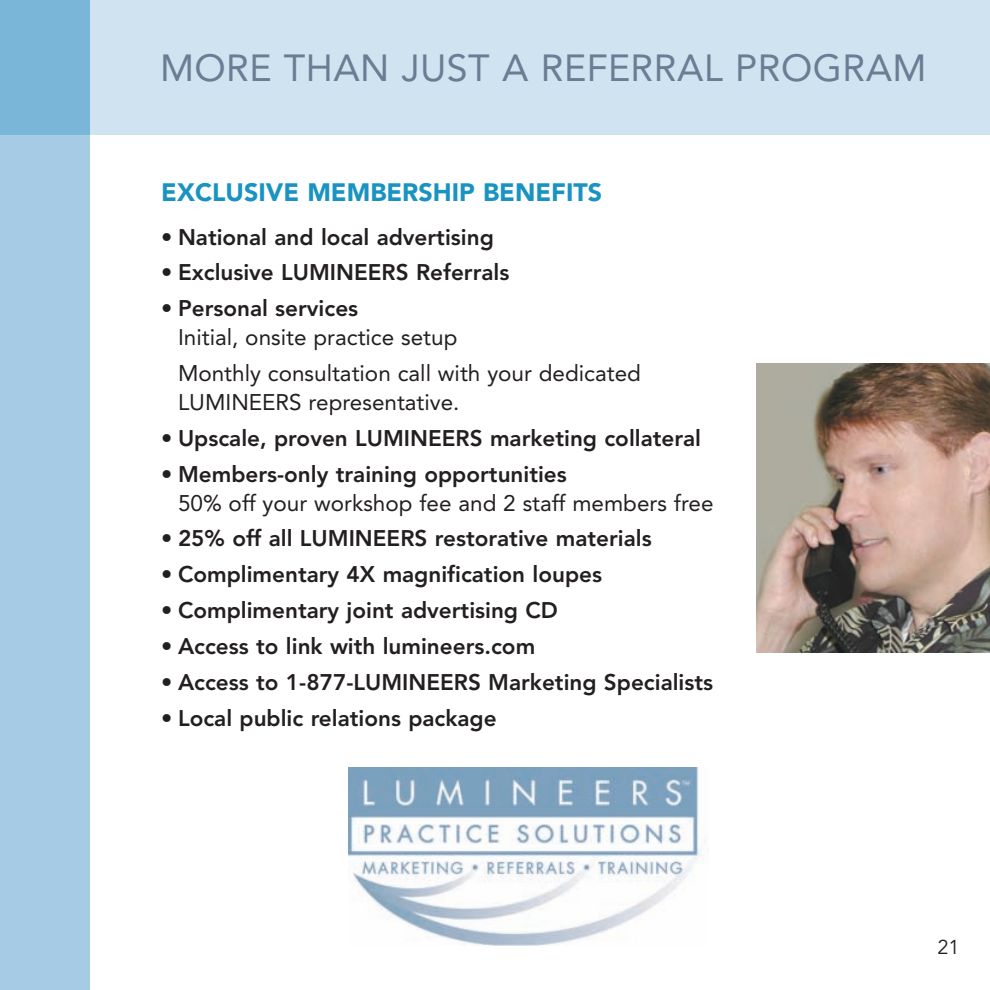
<style>
.page{position:relative;width:990px;height:990px;background:#fff}
.page>*{position:absolute;margin:0;border:0;box-sizing:border-box;transform-origin:0 0}
.t1{font:37.5px "Avenir";letter-spacing:.01em;color:#6a7d94}
.t2{font:900 25px "Avenir";color:#1993c1}
.t3{font:800 22.5px "Avenir";color:#231f20}
.t4{font:22.5px/36px "Avenir";color:#231f20}
.t5{font:20px "Avenir";color:#231f20}
</style>
<div class="page">
<div style="left:0;top:0;width:990px;height:135px;background:#cfe3f0"></div>
<div style="left:0;top:0;width:90px;height:990px;background:#a5cce4"></div>
<div style="left:0;top:0;width:90px;height:135px;background:#7ab6d7"></div>
<img style="left:349px;top:767px;width:355px;height:179px">
<img style="left:756px;top:363px;width:234px;height:289px">
<h1 class="t1" style="left:160px;top:52px;width:768px">MORE THAN JUST A REFERRAL PROGRAM</h1>
<p class="t2" style="left:161px;top:182px;width:442px">EXCLUSIVE MEMBERSHIP BENEFITS</p>
<p class="t3" style="left:161px;top:228px;width:334px">• National and local advertising</p>
<p class="t3" style="left:161px;top:263px;width:350px">• Exclusive LUMINEERS Referrals</p>
<p class="t3" style="left:161px;top:299px;width:198px">• Personal services</p>
<p class="t4" style="left:178px;top:321px;width:464px">Initial, onsite practice setup<br>Monthly consultation call with your dedicated</p>
<p class="t4" style="left:178px;top:386px;width:283px">LUMINEERS representative.</p>
<p class="t3" style="left:161px;top:429px;width:541px">• Upscale, proven LUMINEERS marketing collateral</p>
<p class="t3" style="left:161px;top:465px;width:407px">• Members-only training opportunities</p>
<p class="t4" style="left:178px;top:487px;width:537px">50% off your workshop fee and 2 staff members free</p>
<p class="t3" style="left:161px;top:529px;width:492px">• 25% off all LUMINEERS restorative materials</p>
<p class="t3" style="left:161px;top:565px;width:442px">• Complimentary 4X magnification loupes</p>
<p class="t3" style="left:161px;top:601px;width:398px">• Complimentary joint advertising CD</p>
<p class="t3" style="left:161px;top:637px;width:375px">• Access to link with lumineers.com</p>
<p class="t3" style="left:161px;top:673px;width:553px">• Access to 1-877-LUMINEERS Marketing Specialists</p>
<p class="t3" style="left:161px;top:709px;width:337px">• Local public relations package</p>
<p class="t5" style="left:937px;top:938px;width:24px">21</p>
</div>
